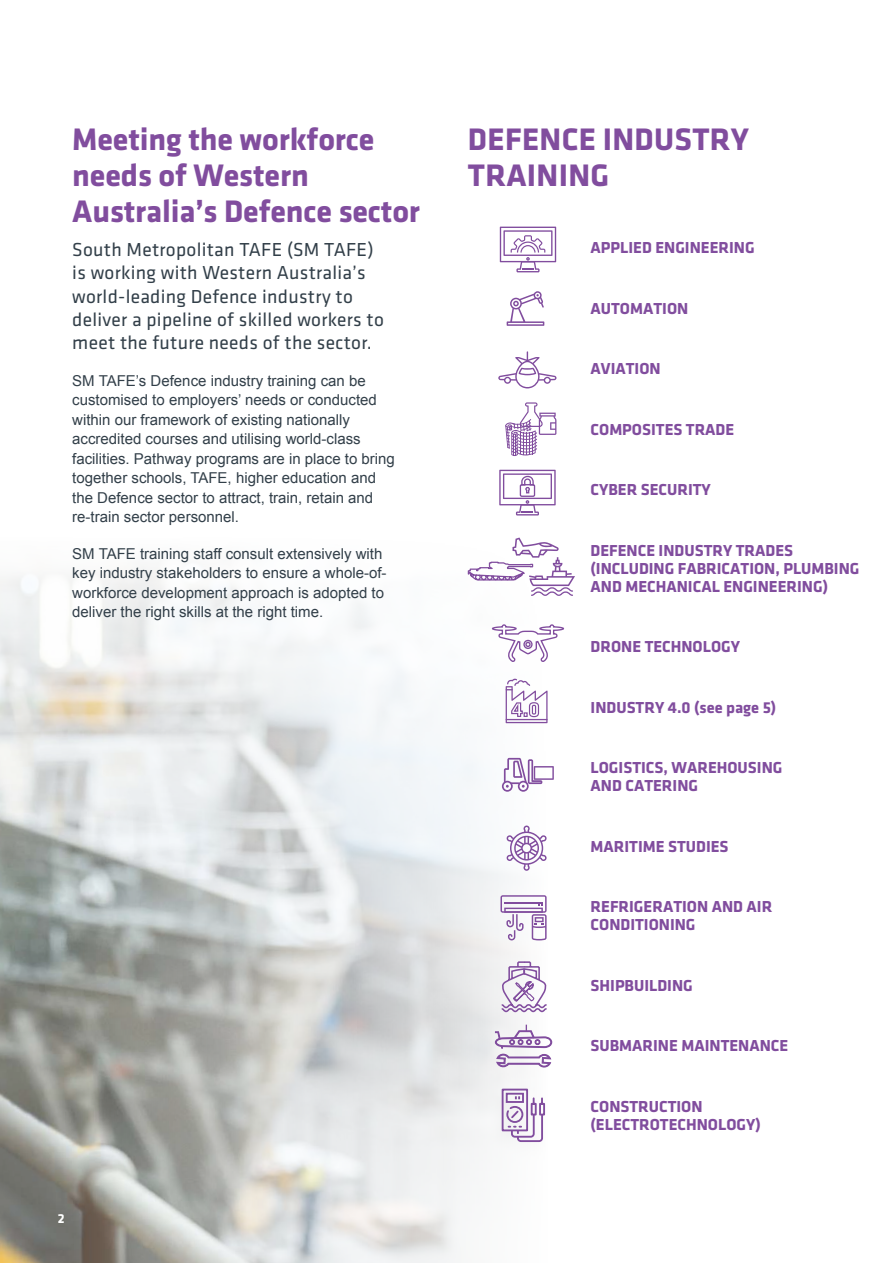
<style>
.page{position:relative;width:893px;height:1263px;background:#fff}
.page>*{position:absolute;margin:0;border:0;box-sizing:border-box;transform-origin:0 0}
.H1_Heading{font:700 32.25px/36px "Klavika";letter-spacing:-.005em;color:#814d9e}
.H1_caps{font:700 32.25px/36px "Klavika";letter-spacing:.01em;color:#814d9e}
.intro{font:19.5px/23.2px "Klavika Basic";letter-spacing:.015em;color:#323f49}
.icon_list{font:700 16.5px/18px "Klavika";color:#814d9e}
.body_copy{font:15px/19.5px "Arial";color:#323f49}
.t1{font:700 13.5px "Klavika";color:#fff}
</style>
<div class="page">
<img style="left:0;top:321px;width:557px;height:942px">
<svg style="left:505px;top:402px;width:51px;height:54px"></svg>
<svg style="left:500px;top:227px;width:56px;height:45px"></svg>
<svg style="left:502px;top:758px;width:52px;height:34px"></svg>
<svg style="left:499px;top:960px;width:49px;height:53px"></svg>
<svg style="left:495px;top:1025px;width:57px;height:42px"></svg>
<svg style="left:506px;top:825px;width:41px;height:46px"></svg>
<svg style="left:498px;top:351px;width:58px;height:37px"></svg>
<svg style="left:500px;top:895px;width:47px;height:45px"></svg>
<svg style="left:499px;top:470px;width:57px;height:45px"></svg>
<svg style="left:507px;top:291px;width:37px;height:35px"></svg>
<svg style="left:491px;top:623px;width:74px;height:40px"></svg>
<svg style="left:506px;top:678px;width:42px;height:45px"></svg>
<svg style="left:467px;top:537px;width:108px;height:59px"></svg>
<div style="left:502px;top:1089px;width:26px;height:42px;border:2px solid #814d9e"></div>
<svg style="left:505px;top:1092px;width:41px;height:51px"></svg>
<p class="H1_Heading" style="left:72px;top:122px;width:349px">Meeting the workforce needs of Western<br>Australia’s Defence sector</p>
<p class="intro" style="left:72px;top:238px;width:313px">South Metropolitan TAFE (SM TAFE) is working with Western Australia’s world-leading Defence industry to deliver a pipeline of skilled workers to meet the future needs of the sector.</p>
<p class="body_copy" style="left:72px;top:371px;width:324px">SM TAFE’s Defence industry training can be customised to employers’ needs or conducted within our framework of existing nationally accredited courses and utilising world-class facilities. Pathway programs are in place to bring together schools, TAFE, higher education and the Defence sector to attract, train, retain and re-train sector personnel.</p>
<p class="body_copy" style="left:72px;top:544px;width:316px">SM TAFE training staff consult extensively with key industry stakeholders to ensure a whole-of&shy;workforce development approach is adopted to deliver the right skills at the right time.</p>
<p class="t1" style="left:58px;top:1211px;width:8px">2</p>
<p class="H1_caps" style="left:468px;top:122px;width:283px">DEFENCE INDUSTRY<br>TRAINING</p>
<p class="icon_list" style="left:591px;top:238px;width:166px">APPLIED ENGINEERING</p>
<p class="icon_list" style="left:591px;top:299px;width:99px">AUTOMATION</p>
<p class="icon_list" style="left:591px;top:360px;width:72px">AVIATION</p>
<p class="icon_list" style="left:591px;top:420px;width:145px">COMPOSITES TRADE</p>
<p class="icon_list" style="left:591px;top:481px;width:122px">CYBER SECURITY</p>
<p class="icon_list" style="left:591px;top:541px;width:270px">DEFENCE INDUSTRY TRADES (INCLUDING FABRICATION, PLUMBING<br>AND MECHANICAL ENGINEERING)</p>
<p class="icon_list" style="left:591px;top:638px;width:151px">DRONE TECHNOLOGY</p>
<p class="icon_list" style="left:591px;top:698px;width:187px">INDUSTRY 4.0 (see page 5)</p>
<p class="icon_list" style="left:591px;top:759px;width:193px">LOGISTICS, WAREHOUSING<br>AND CATERING</p>
<p class="icon_list" style="left:591px;top:837px;width:139px">MARITIME STUDIES</p>
<p class="icon_list" style="left:591px;top:898px;width:183px">REFRIGERATION AND AIR<br>CONDITIONING</p>
<p class="icon_list" style="left:591px;top:976px;width:104px">SHIPBUILDING</p>
<p class="icon_list" style="left:591px;top:1037px;width:199px">SUBMARINE MAINTENANCE</p>
<p class="icon_list" style="left:591px;top:1097px;width:172px">CONSTRUCTION (ELECTROTECHNOLOGY)</p>
</div>
